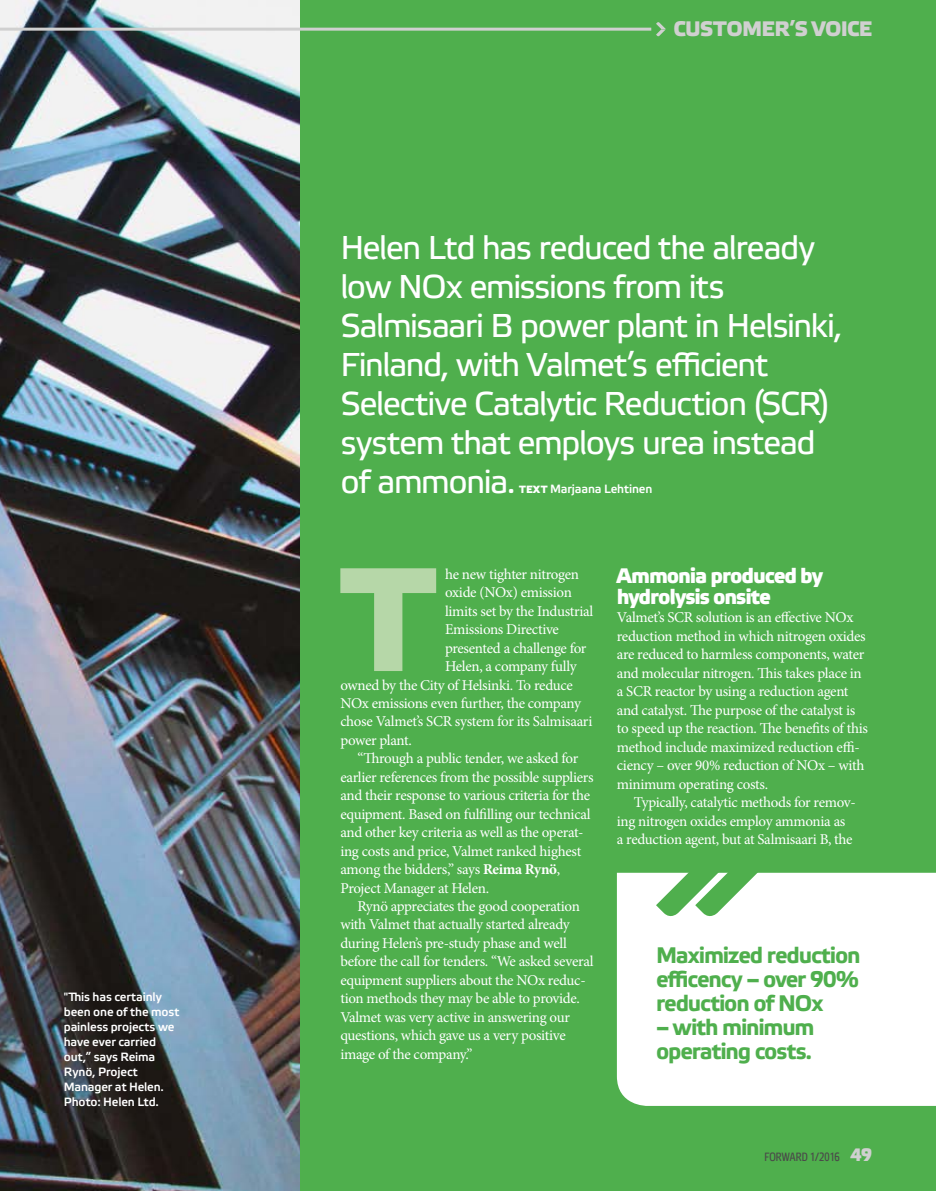
<style>
.page{position:relative;width:936px;height:1191px;background:#fff}
.page>*{position:absolute;margin:0;border:0;box-sizing:border-box;transform-origin:0 0}
.t1{font:500 147.3px "Etelka";color:#b6d7a8}
.t2{font:33px/39px "Etelka Text";letter-spacing:-.045em;color:#fff}
.t3{font:700 22.5px/24px "Etelka Text";letter-spacing:-.05em;color:#4faf4d;text-align:justify}
.t4{font:500 21px/21px "Etelka";letter-spacing:-.05em;color:#fff}
.t5{font:500 21px "Etelka";letter-spacing:-.025em;color:#d0d0d0}
.t6{font:15px/18.5px "Minion Pro";letter-spacing:-.02em;color:#fff}
.t7{font:500 12px/15px "Etelka";letter-spacing:-.01em;color:#fff}
.t8{font:12px "Etelka Narrow Text";letter-spacing:.01em;color:#4a4a49}
.s1{font-size:10.5px}
.s2{font-weight:700}
.s3{font-family:"Etelka";font-weight:500;font-size:18px;color:#d0d0d0}
</style>
<div class="page">
<div style="left:286px;top:0;width:649px;height:1191px;background:#4faf4d"></div>
<img style="left:0;top:0;width:299px;height:1191px">
<svg style="left:656px;top:22px;width:9px;height:15px"></svg>
<hr style="left:0;top:28px;width:651px;height:3px;background:#d0d0d0">
<div style="left:0;top:1160px;width:8px;height:31px;background:#000;opacity:.5"></div>
<div style="left:617px;top:872px;width:318px;height:234px;background:#fff"></div>
<svg style="left:656px;top:872px;width:103px;height:48px"></svg>
<p class="t7" style="left:64px;top:989px;width:117px">"This has certainly been one of the most painless projects we have ever carried out,” says Reima<br>Rynö, Project<br>Manager at Helen.<br>Photo: Helen Ltd.</p>
<h3 class="t5" style="left:673px;top:16px;width:200px">CUSTOMER’S VOICE</h3>
<h2 class="t2" style="left:340px;top:229px;width:503px">Helen Ltd has reduced the already low NOx emissions from its<br>Salmisaari B power plant in Helsinki,<br>Finland, with Valmet’s efficient<br>Selective Catalytic Reduction (SCR) system that employs urea instead of ammonia.</h2>
<p class="t7" style="left:519px;top:482px;width:135px"><span class="s1">TEXT</span> Marjaana Lehtinen</p>
<h1 class="t1" style="left:340px;top:525px;width:97px">T</h1>
<p class="t6" style="left:445px;top:565px;width:135px">he new tighter nitrogen</p>
<p class="t6" style="left:445px;top:583px;width:128px">oxide (NOx) emission</p>
<p class="t6" style="left:445px;top:602px;width:150px">limits set by the Industrial</p>
<p class="t6" style="left:445px;top:620px;width:115px">Emissions Directive</p>
<p class="t6" style="left:445px;top:638px;width:143px">presented a challenge for</p>
<p class="t6" style="left:445px;top:657px;width:133px">Helen, a company fully</p>
<p class="t6" style="left:340px;top:675px;width:234px">owned by the City of Helsinki. To reduce</p>
<p class="t6" style="left:340px;top:694px;width:242px">NOx emissions even further, the company</p>
<p class="t6" style="left:340px;top:712px;width:253px">chose Valmet’s SCR system for its Salmisaari</p>
<p class="t6" style="left:340px;top:731px;width:73px">power plant.</p>
<p class="t6" style="left:357px;top:749px;width:222px">“Through a public tender, we asked for</p>
<p class="t6" style="left:340px;top:768px;width:255px">earlier references from the possible suppliers</p>
<p class="t6" style="left:340px;top:786px;width:251px">and their response to various criteria for the</p>
<p class="t6" style="left:340px;top:804px;width:252px">equipment. Based on fulfilling our technical</p>
<p class="t6" style="left:340px;top:823px;width:245px">and other key criteria as well as the operat-</p>
<p class="t6" style="left:340px;top:841px;width:242px">ing costs and price, Valmet ranked highest</p>
<p class="t6" style="left:340px;top:860px;width:221px">among the bidders,” says <span class="s2">Reima Rynö</span>,</p>
<p class="t6" style="left:340px;top:878px;width:150px">Project Manager at Helen.</p>
<p class="t6" style="left:357px;top:897px;width:224px">Rynö appreciates the good cooperation</p>
<p class="t6" style="left:340px;top:915px;width:231px">with Valmet that actually started already</p>
<p class="t6" style="left:340px;top:934px;width:228px">during Helen’s pre-study phase and well</p>
<p class="t6" style="left:340px;top:952px;width:255px">before the call for tenders. “We asked several</p>
<p class="t6" style="left:340px;top:971px;width:247px">equipment suppliers about the NOx reduc-</p>
<p class="t6" style="left:340px;top:989px;width:241px">tion methods they may be able to provide.</p>
<p class="t6" style="left:340px;top:1007px;width:231px">Valmet was very active in answering our</p>
<p class="t6" style="left:340px;top:1026px;width:227px">questions, which gave us a very positive</p>
<p class="t6" style="left:340px;top:1044px;width:134px">image of the company.”</p>
<h3 class="t4" style="left:617px;top:565px;width:207px">Ammonia produced by hydrolysis onsite</h3>
<p class="t6" style="left:617px;top:608px;width:253px">Valmet’s SCR solution is an effective NOx reduction method in which nitrogen oxides are reduced to harmless components, water and molecular nitrogen. This takes place in a SCR reactor by using a reduction agent and catalyst. The purpose of the catalyst is to speed up the reaction. The benefits of this method include maximized reduction effi&shy;ciency – over 90% reduction of NOx – with minimum operating costs.</p>
<p class="t6" style="left:617px;top:793px;width:240px;text-indent:17px">Typically, catalytic methods for remov&shy;ing nitrogen oxides employ ammonia as<br>a reduction agent, but at Salmisaari B, the</p>
<h3 class="t3" style="left:656px;top:943px;width:206px">Maximized reduction efficency – over 90% reduction of NOx</h3>
<h3 class="t3" style="left:656px;top:1015px;width:160px">– with minimum operating costs.</h3>
<p class="t8" style="left:764px;top:1150px;width:109px">FORWARD 1/2016 <span class="s3">49</span></p>
</div>
